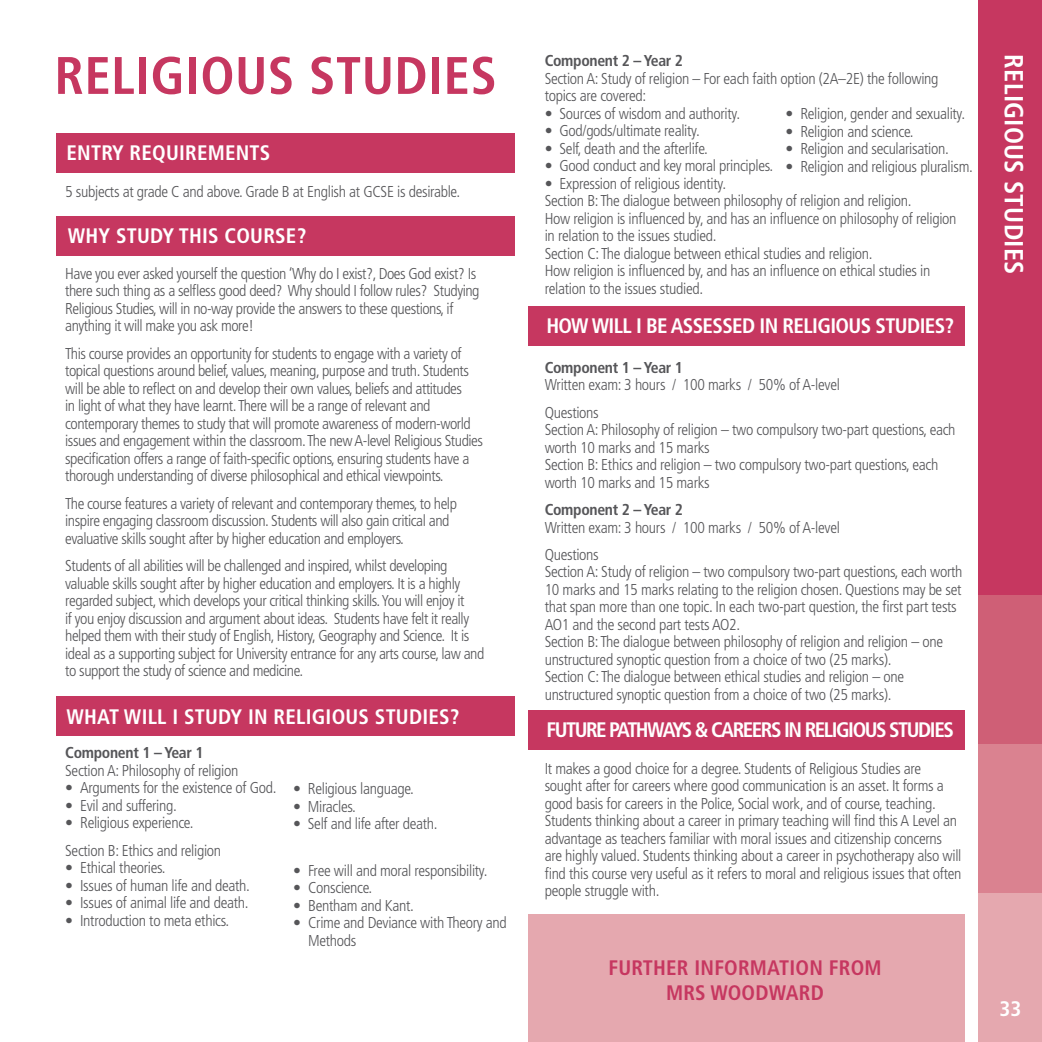
<style>
.page{position:relative;width:1042px;height:1042px;background:#fff}
.page>*{position:absolute;margin:0;border:0;box-sizing:border-box;transform-origin:0 0}
.t1{font:700 condensed 52.68px "Frutiger";letter-spacing:.01em;color:#c63760}
.t2{font:700 condensed 26.25px "Frutiger";letter-spacing:.01em;color:#fff}
.t3{font:700 condensed 21px "Frutiger";letter-spacing:.01em;color:#fff}
.t4{font:700 condensed 21px "Frutiger";letter-spacing:-.07em;color:#fff}
.t5{font:700 condensed 21px "Frutiger";letter-spacing:-.03em;color:#fff}
.t6{font:700 condensed 21px/25.2px "Frutiger";letter-spacing:.01em;color:#c63760;text-align:center}
.t7{font:300 condensed 15.75px/17.5px "Frutiger";letter-spacing:-.02em;color:#565659}
.t8{font:700 condensed 15.75px "Frutiger";letter-spacing:-.02em;color:#565659}
</style>
<div class="page">
<div style="left:979px;top:0;width:63px;height:595px;background:#c63760"></div>
<div style="left:979px;top:595px;width:63px;height:149px;background:#cf5f76"></div>
<div style="left:979px;top:744px;width:63px;height:149px;background:#da8290"></div>
<div style="left:979px;top:893px;width:63px;height:149px;background:#e5a8af"></div>
<div style="left:528px;top:914px;width:436px;height:128px;background:#e5a8af"></div>
<div style="left:56px;top:133px;width:458px;height:39px;background:#c63760"></div>
<div style="left:56px;top:216px;width:458px;height:39px;background:#c63760"></div>
<div style="left:56px;top:696px;width:458px;height:39px;background:#c63760"></div>
<div style="left:528px;top:306px;width:436px;height:40px;background:#c63760"></div>
<div style="left:528px;top:710px;width:436px;height:40px;background:#c63760"></div>
<h1 class="t1" style="left:55px;top:44px;width:444px">RELIGIOUS STUDIES</h1>
<h3 class="t3" style="left:66px;top:140px;width:205px">ENTRY REQUIREMENTS</h3>
<p class="t7" style="left:65px;top:183px;width:396px">5 subjects at grade C and above. Grade B at English at GCSE is desirable.</p>
<h3 class="t3" style="left:68px;top:223px;width:240px">WHY STUDY THIS COURSE?</h3>
<p class="t7" style="left:65px;top:265px;width:416px">Have you ever asked yourself the question ‘Why do I exist?, Does God exist? Is there such thing as a selfless good deed? Why should I follow rules? Studying Religious Studies, will in no-way provide the answers to these questions, if anything it will make you ask more!</p>
<p class="t7" style="left:65px;top:345px;width:419px">This course provides an opportunity for students to engage with a variety of topical questions around belief, values, meaning, purpose and truth. Students will be able to reflect on and develop their own values, beliefs and attitudes<br>in light of what they have learnt. There will be a range of relevant and contemporary themes to study that will promote awareness of modern-world issues and engagement within the classroom. The new A-level Religious Studies specification offers a range of faith-specific options, ensuring students have a thorough understanding of diverse philosophical and ethical viewpoints.</p>
<p class="t7" style="left:65px;top:495px;width:393px">The course features a variety of relevant and contemporary themes, to help inspire engaging classroom discussion. Students will also gain critical and evaluative skills sought after by higher education and employers.</p>
<p class="t7" style="left:65px;top:557px;width:421px">Students of all abilities will be challenged and inspired, whilst developing valuable skills sought after by higher education and employers. It is a highly regarded subject, which develops your critical thinking skills. You will enjoy it<br>if you enjoy discussion and argument about ideas. Students have felt it really helped them with their study of English, History, Geography and Science. It is ideal as a supporting subject for University entrance for any arts course, law and to support the study of science and medicine.</p>
<h3 class="t3" style="left:66px;top:704px;width:395px">WHAT WILL I STUDY IN RELIGIOUS STUDIES?</h3>
<p class="t8" style="left:65px;top:743px;width:140px">Component 1 – Year 1</p>
<p class="t7" style="left:65px;top:762px;width:175px">Section A: Philosophy of religion</p>
<p class="t7" style="left:65px;top:779px;width:213px">• Arguments for the existence of God.</p>
<p class="t7" style="left:65px;top:797px;width:113px">• Evil and suffering.</p>
<p class="t7" style="left:65px;top:809px;width:157px;line-height:27.5px">• Religious experience.<br>Section B: Ethics and religion</p>
<p class="t7" style="left:65px;top:859px;width:102px">• Ethical theories.</p>
<p class="t7" style="left:65px;top:877px;width:186px">• Issues of human life and death.</p>
<p class="t7" style="left:65px;top:894px;width:185px">• Issues of animal life and death.</p>
<p class="t7" style="left:65px;top:912px;width:165px">• Introduction to meta ethics.</p>
<p class="t7" style="left:293px;top:780px;width:122px">• Religious language.</p>
<p class="t7" style="left:293px;top:797px;width:64px">• Miracles.</p>
<p class="t7" style="left:293px;top:815px;width:146px">• Self and life after death.</p>
<p class="t7" style="left:293px;top:862px;width:196px">• Free will and moral responsibility.</p>
<p class="t7" style="left:293px;top:879px;width:81px">• Conscience.</p>
<p class="t7" style="left:293px;top:897px;width:122px">• Bentham and Kant.</p>
<p class="t7" style="left:308px;top:914px;width:200px;text-indent:-15px">• Crime and Deviance with Theory and<br>Methods</p>
<p class="t8" style="left:545px;top:52px;width:140px">Component 2 – Year 2</p>
<p class="t7" style="left:545px;top:70px;width:395px">Section A: Study of religion – For each faith option (2A–2E) the following topics are covered:</p>
<p class="t7" style="left:545px;top:105px;width:197px">• Sources of wisdom and authority.</p>
<p class="t7" style="left:545px;top:122px;width:157px">• God/gods/ultimate reality.</p>
<p class="t7" style="left:545px;top:140px;width:165px">• Self, death and the afterlife.</p>
<p class="t7" style="left:545px;top:157px;width:230px">• Good conduct and key moral principles.</p>
<p class="t7" style="left:545px;top:175px;width:413px">• Expression of religious identity.<br>Section B: The dialogue between philosophy of religion and religion.<br>How religion is influenced by, and has an influence on philosophy of religion in relation to the issues studied.<br>Section C: The dialogue between ethical studies and religion.<br>How religion is influenced by, and has an influence on ethical studies in relation to the issues studied.</p>
<p class="t7" style="left:785px;top:105px;width:181px">• Religion, gender and sexuality.</p>
<p class="t7" style="left:785px;top:123px;width:130px">• Religion and science.</p>
<p class="t7" style="left:785px;top:140px;width:165px">• Religion and secularisation.</p>
<p class="t7" style="left:785px;top:158px;width:189px">• Religion and religious pluralism.</p>
<h3 class="t5" style="left:546px;top:313px;width:409px">HOW WILL I BE ASSESSED IN RELIGIOUS STUDIES?</h3>
<p class="t8" style="left:545px;top:358px;width:140px">Component 1 – Year 1</p>
<p class="t7" style="left:545px;top:371px;width:297px;line-height:27.5px">Written exam: 3 hours / 100 marks / 50% of A-level<br>Questions</p>
<p class="t7" style="left:545px;top:421px;width:412px">Section A: Philosophy of religion – two compulsory two-part questions, each worth 10 marks and 15 marks<br>Section B: Ethics and religion – two compulsory two-part questions, each worth 10 marks and 15 marks</p>
<p class="t8" style="left:545px;top:500px;width:140px">Component 2 – Year 2</p>
<p class="t7" style="left:545px;top:513px;width:297px;line-height:27.5px">Written exam: 3 hours / 100 marks / 50% of A-level<br>Questions</p>
<p class="t7" style="left:545px;top:563px;width:419px">Section A: Study of religion – two compulsory two-part questions, each worth 10 marks and 15 marks relating to the religion chosen. Questions may be set that span more than one topic. In each two-part question, the first part tests AO1 and the second part tests AO2.<br>Section B: The dialogue between philosophy of religion and religion – one unstructured synoptic question from a choice of two (25 marks).<br>Section C: The dialogue between ethical studies and religion – one unstructured synoptic question from a choice of two (25 marks).</p>
<h3 class="t4" style="left:546px;top:717px;width:409px">FUTURE PATHWAYS &amp; CAREERS IN RELIGIOUS STUDIES</h3>
<p class="t7" style="left:545px;top:759px;width:418px">It makes a good choice for a degree. Students of Religious Studies are sought after for careers where good communication is an asset. It forms a good basis for careers in the Police, Social work, and of course, teaching.<br>Students thinking about a career in primary teaching will find this A Level an advantage as teachers familiar with moral issues and citizenship concerns are highly valued. Students thinking about a career in psychotherapy also will find this course very useful as it refers to moral and religious issues that often people struggle with.</p>
<h3 class="t6" style="left:608px;top:955px;width:275px">FURTHER INFORMATION FROM<br>MRS WOODWARD</h3>
<h2 class="t2" style="left:1029px;top:54px;width:222px;rotate:90deg">RELIGIOUS STUDIES</h2>
<h3 class="t5" style="left:999px;top:996px;width:23px">33</h3>
</div>
